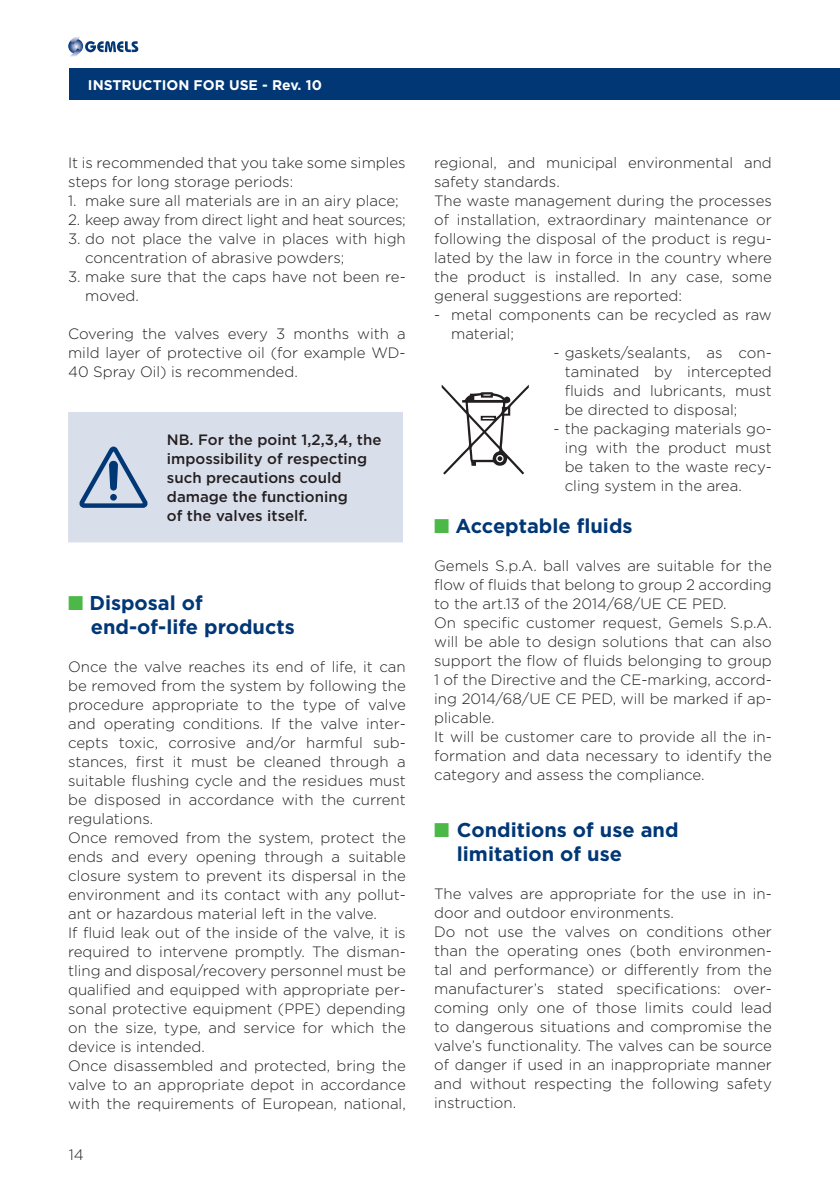
<style>
.page{position:relative;width:840px;height:1191px;background:#fff}
.page>*{position:absolute;margin:0;border:0;box-sizing:border-box;transform-origin:0 0}
.Testo{font:700 20px "Gotham";color:#013775}
.Testo-2{font:300 15px/19px "Gotham";color:#231f20;text-align:justify}
.Testo_rientro{font:300 15px/19px "Gotham";color:#231f20}
.Testo-3{font:500 15px/19px "Gotham";color:#231f20}
.Testo_rientro-2{font:300 15px "Gotham";letter-spacing:-.02em;color:#231f20}
.t1{font:700 14px "Gotham";color:#fff}
.s1{color:#4cb848}
</style>
<div class="page">
<div style="left:69px;top:68px;width:770px;height:32px;background:#013775"></div>
<svg style="left:69px;top:37px;width:69px;height:20px"></svg>
<div style="left:68px;top:412px;width:335px;height:130px;background:#d9deeb"></div>
<svg style="left:79px;top:446px;width:69px;height:62px;background:#a0b2cc"></svg>
<svg style="left:441px;top:385px;width:87px;height:89px"></svg>
<p class="t1" style="left:88px;top:75px;width:235px">INSTRUCTION FOR USE - Rev. 10</p>
<p class="Testo-2" style="left:68px;top:153px;width:339px">It is recommended that you take some simples steps for long storage periods:</p>
<p class="Testo_rientro" style="left:68px;top:191px;width:332px">1. make sure all materials are in an airy place;</p>
<p class="Testo_rientro-2" style="left:68px;top:210px;width:339px">2. keep away from direct light and heat sources;</p>
<p class="Testo_rientro" style="left:85px;top:229px;width:322px;text-indent:-17px">3. do not place the valve in places with high concentration of abrasive powders;</p>
<p class="Testo_rientro" style="left:85px;top:267px;width:322px;text-indent:-17px">3. make sure that the caps have not been re&shy;moved.</p>
<p class="Testo-2" style="left:68px;top:324px;width:339px">Covering the valves every 3 months with a mild layer of protective oil (for example WD-40 Spray Oil) is recommended.</p>
<p class="Testo-3" style="left:167px;top:430px;width:216px">NB. For the point 1,2,3,4, the impossibility of respecting such precautions could damage the functioning<br>of the valves itself.</p>
<p class="Testo" style="left:68px;top:590px;width:136px"><span class="s1">■</span> Disposal of</p>
<p class="Testo" style="left:91px;top:614px;width:205px">end-of-life products</p>
<p class="Testo-2" style="left:68px;top:657px;width:339px">Once the valve reaches its end of life, it can be removed from the system by following the procedure appropriate to the type of valve and operating conditions. If the valve inter&shy;cepts toxic, corrosive and/or harmful sub&shy;stances, first it must be cleaned through a suitable flushing cycle and the residues must be disposed in accordance with the current regulations.</p>
<p class="Testo-2" style="left:68px;top:828px;width:339px">Once removed from the system, protect the ends and every opening through a suitable closure system to prevent its dispersal in the environment and its contact with any pollut&shy;ant or hazardous material left in the valve.</p>
<p class="Testo-2" style="left:68px;top:923px;width:339px">If fluid leak out of the inside of the valve, it is required to intervene promptly. The disman&shy;tling and disposal/recovery personnel must be qualified and equipped with appropriate per&shy;sonal protective equipment (PPE) depending on the size, type, and service for which the device is intended.</p>
<p class="Testo-2" style="left:68px;top:1056px;width:339px">Once disassembled and protected, bring the valve to an appropriate depot in accordance with the requirements of European, national,</p>
<p class="Testo-2" style="left:69px;top:1145px;width:16px">14</p>
<p class="Testo-2" style="left:434px;top:153px;width:339px">regional, and municipal environmental and safety standards.</p>
<p class="Testo-2" style="left:434px;top:191px;width:339px">The waste management during the processes of installation, extraordinary maintenance or following the disposal of the product is regu&shy;lated by the law in force in the country where the product is installed. In any case, some general suggestions are reported:</p>
<p class="Testo_rientro" style="left:451px;top:305px;width:322px;text-indent:-17px">- metal components can be recycled as raw material;</p>
<p class="Testo_rientro" style="left:564px;top:343px;width:208px;text-align:justify;text-indent:-11px">- gaskets/sealants, as con&shy;taminated by intercepted fluids and lubricants, must be directed to disposal;</p>
<p class="Testo_rientro" style="left:564px;top:419px;width:208px;text-align:justify;text-indent:-11px">- the packaging materials go&shy;ing with the product must be taken to the waste recy&shy;cling system in the area.</p>
<p class="Testo" style="left:434px;top:513px;width:200px"><span class="s1">■</span> Acceptable fluids</p>
<p class="Testo-2" style="left:434px;top:556px;width:339px">Gemels S.p.A. ball valves are suitable for the flow of fluids that belong to group 2 according to the art.13 of the 2014/68/UE CE PED.</p>
<p class="Testo-2" style="left:434px;top:613px;width:339px">On specific customer request, Gemels S.p.A. will be able to design solutions that can also support the flow of fluids belonging to group 1 of the Directive and the CE-marking, accord&shy;ing 2014/68/UE CE PED, will be marked if ap&shy;plicable.</p>
<p class="Testo-2" style="left:434px;top:727px;width:339px">It will be customer care to provide all the in&shy;formation and data necessary to identify the category and assess the compliance.</p>
<p class="Testo" style="left:434px;top:817px;width:246px"><span class="s1">■</span> Conditions of use and</p>
<p class="Testo" style="left:456px;top:841px;width:166px">limitation of use</p>
<p class="Testo-2" style="left:434px;top:884px;width:339px">The valves are appropriate for the use in in&shy;door and outdoor environments.</p>
<p class="Testo-2" style="left:434px;top:922px;width:339px">Do not use the valves on conditions other than the operating ones (both environmen&shy;tal and performance) or differently from the manufacturer’s stated specifications: over&shy;coming only one of those limits could lead to dangerous situations and compromise the valve’s functionality. The valves can be source of danger if used in an inappropriate manner and without respecting the following safety instruction.</p>
</div>
